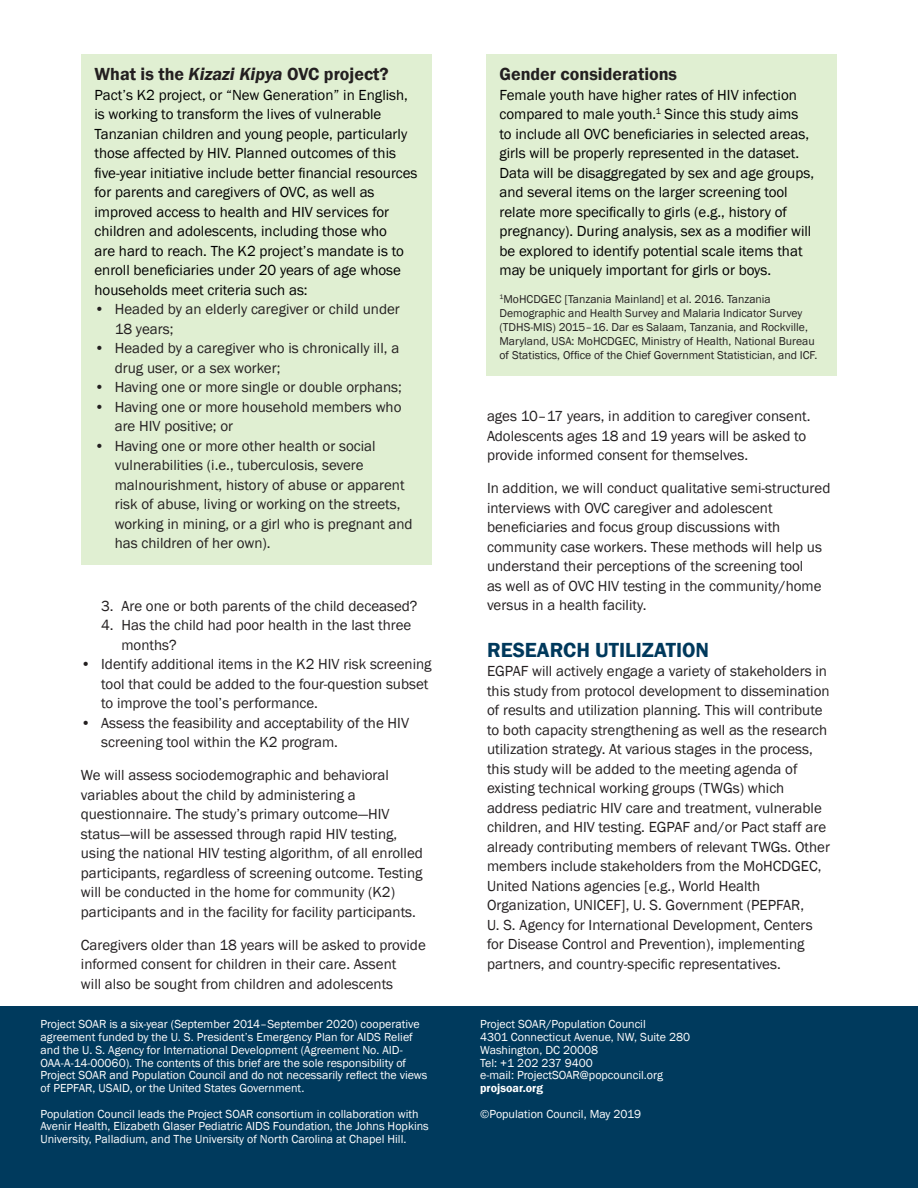
<style>
.page{position:relative;width:918px;height:1188px;background:#fff}
.page>*{position:absolute;margin:0;border:0;box-sizing:border-box;transform-origin:0 0}
.Heading_1{font:600 21px "Franklin Gothic";color:#00395c}
.Side_box__heading{font:600 18px "Franklin Gothic";color:#231f20}
.Normal_after_Heading{font:15px/19.5px "Franklin Gothic";color:#231f20}
.Side_box_text{font:15px/19.5px "Franklin Gothic";color:#000}
.Acks{font:12px/12.8px "Franklin Gothic";color:#fff}
.Acks-2{font:600 12px "Franklin Gothic";color:#fff}
.Footnote_text{font:11.7px/14.1px "Franklin Gothic";color:#231f20}
.s1{font-style:italic}
</style>
<div class="page">
<div style="left:0;top:1006px;width:466px;height:182px;background:#003a5d"></div>
<div style="left:460px;top:1006px;width:458px;height:182px;background:#003a5d"></div>
<div style="left:81px;top:54px;width:351px;height:511px;background:#e0efd2"></div>
<div style="left:486px;top:54px;width:351px;height:322px;background:#e0efd2"></div>
<p class="Side_box__heading" style="left:94px;top:63px;width:296px">What is the <span class="s1">Kizazi Kipya</span> OVC project?</p>
<p class="Side_box_text" style="left:94px;top:85px;width:325px">Pact’s K2 project, or “New Generation” in English, is working to transform the lives of vulnerable Tanzanian children and young people, particularly those affected by HIV. Planned outcomes of this five-year initiative include better financial resources for parents and caregivers of OVC, as well as improved access to health and HIV services for children and adolescents, including those who<br>are hard to reach. The K2 project’s mandate is to enroll beneficiaries under 20 years of age whose households meet criteria such as:</p>
<p class="Normal_after_Heading" style="left:115px;top:300px;width:287px;text-indent:-20px">• Headed by an elderly caregiver or child under<br>18 years;</p>
<p class="Normal_after_Heading" style="left:115px;top:339px;width:286px;text-indent:-20px">• Headed by a caregiver who is chronically ill, a drug user, or a sex worker;</p>
<p class="Normal_after_Heading" style="left:94px;top:378px;width:309px">• Having one or more single or double orphans;</p>
<p class="Normal_after_Heading" style="left:115px;top:397px;width:288px;text-indent:-20px">• Having one or more household members who are HIV positive; or</p>
<p class="Normal_after_Heading" style="left:115px;top:436px;width:299px;text-indent:-20px">• Having one or more other health or social vulnerabilities (i.e., tuberculosis, severe malnourishment, history of abuse or apparent risk of abuse, living or working on the streets, working in mining, or a girl who is pregnant and has children of her own).</p>
<p class="Normal_after_Heading" style="left:101px;top:596px;width:318px">3. Are one or both parents of the child deceased?</p>
<p class="Normal_after_Heading" style="left:121px;top:616px;width:291px;text-indent:-20px">4. Has the child had poor health in the last three months?</p>
<p class="Normal_after_Heading" style="left:101px;top:655px;width:332px;text-indent:-20px">• Identify additional items in the K2 HIV risk screening tool that could be added to the four-question subset to improve the tool’s performance.</p>
<p class="Normal_after_Heading" style="left:101px;top:713px;width:309px;text-indent:-20px">• Assess the feasibility and acceptability of the HIV screening tool within the K2 program.</p>
<p class="Normal_after_Heading" style="left:81px;top:766px;width:344px">We will assess sociodemographic and behavioral variables about the child by administering a questionnaire. The study’s primary outcome—HIV status—will be assessed through rapid HIV testing, using the national HIV testing algorithm, of all enrolled participants, regardless of screening outcome. Testing will be conducted in the home for community (K2) participants and in the facility for facility participants.</p>
<p class="Normal_after_Heading" style="left:81px;top:935px;width:346px">Caregivers older than 18 years will be asked to provide informed consent for children in their care. Assent<br>will also be sought from children and adolescents</p>
<p class="Acks" style="left:40px;top:1018px;width:389px">Project SOAR is a six-year (September 2014–September 2020) cooperative agreement funded by the U. S. President’s Emergency Plan for AIDS Relief and the U. S. Agency for International Development (Agreement No. AID-OAA-A-14-00060). The contents of this brief are the sole responsibility of Project SOAR and Population Council and do not necessarily reflect the views of PEPFAR, USAID, or the United States Government.</p>
<p class="Acks" style="left:40px;top:1107px;width:390px">Population Council leads the Project SOAR consortium in collaboration with<br>Avenir Health, Elizabeth Glaser Pediatric AIDS Foundation, the Johns Hopkins<br>University, Palladium, and The University of North Carolina at Chapel Hill.</p>
<p class="Side_box__heading" style="left:500px;top:63px;width:179px">Gender considerations</p>
<p class="Side_box_text" style="left:500px;top:85px;width:316px">Female youth have higher rates of HIV infection compared to male youth.<sup>1</sup> Since this study aims to include all OVC beneficiaries in selected areas, girls will be properly represented in the dataset.<br>Data will be disaggregated by sex and age groups, and several items on the larger screening tool relate more specifically to girls (e.g., history of pregnancy). During analysis, sex as a modifier will be explored to identify potential scale items that may be uniquely important for girls or boys.</p>
<p class="Footnote_text" style="left:500px;top:292px;width:319px"><sup>1</sup>MoHCDGEC [Tanzania Mainland] et al. 2016. Tanzania Demographic and Health Survey and Malaria Indicator Survey (TDHS-MIS) 2015–16. Dar es Salaam, Tanzania, and Rockville, Maryland, USA: MoHCDGEC, Ministry of Health, National Bureau of Statistics, Office of the Chief Government Statistician, and ICF.</p>
<p class="Normal_after_Heading" style="left:487px;top:407px;width:325px">ages 10–17 years, in addition to caregiver consent.<br>Adolescents ages 18 and 19 years will be asked to provide informed consent for themselves.</p>
<p class="Normal_after_Heading" style="left:487px;top:479px;width:345px">In addition, we will conduct qualitative semi-structured interviews with OVC caregiver and adolescent beneficiaries and focus group discussions with community case workers. These methods will help us understand their perceptions of the screening tool<br>as well as of OVC HIV testing in the community/home versus in a health facility.</p>
<p class="Heading_1" style="left:487px;top:637px;width:224px">RESEARCH UTILIZATION</p>
<p class="Normal_after_Heading" style="left:487px;top:662px;width:345px">EGPAF will actively engage a variety of stakeholders in this study from protocol development to dissemination of results and utilization planning. This will contribute to both capacity strengthening as well as the research utilization strategy. At various stages in the process, this study will be added to the meeting agenda of existing technical working groups (TWGs) which address pediatric HIV care and treatment, vulnerable children, and HIV testing. EGPAF and/or Pact staff are already contributing members of relevant TWGs. Other members include stakeholders from the MoHCDGEC, United Nations agencies [e.g., World Health Organization, UNICEF], U. S. Government (PEPFAR,<br>U. S. Agency for International Development, Centers for Disease Control and Prevention), implementing partners, and country-specific representatives.</p>
<p class="Acks" style="left:480px;top:1018px;width:167px">Project SOAR/Population Council</p>
<p class="Acks" style="left:480px;top:1031px;width:211px">4301 Connecticut Avenue, NW, Suite 280</p>
<p class="Acks" style="left:480px;top:1044px;width:120px">Washington, DC 20008</p>
<p class="Acks" style="left:480px;top:1056px;width:114px">Tel: +1 202 237 9400</p>
<p class="Acks" style="left:480px;top:1069px;width:184px">e-mail: ProjectSOAR@popcouncil.org</p>
<p class="Acks-2" style="left:480px;top:1081px;width:64px">projsoar.org</p>
<p class="Acks" style="left:480px;top:1107px;width:162px">©Population Council, May 2019</p>
</div>
